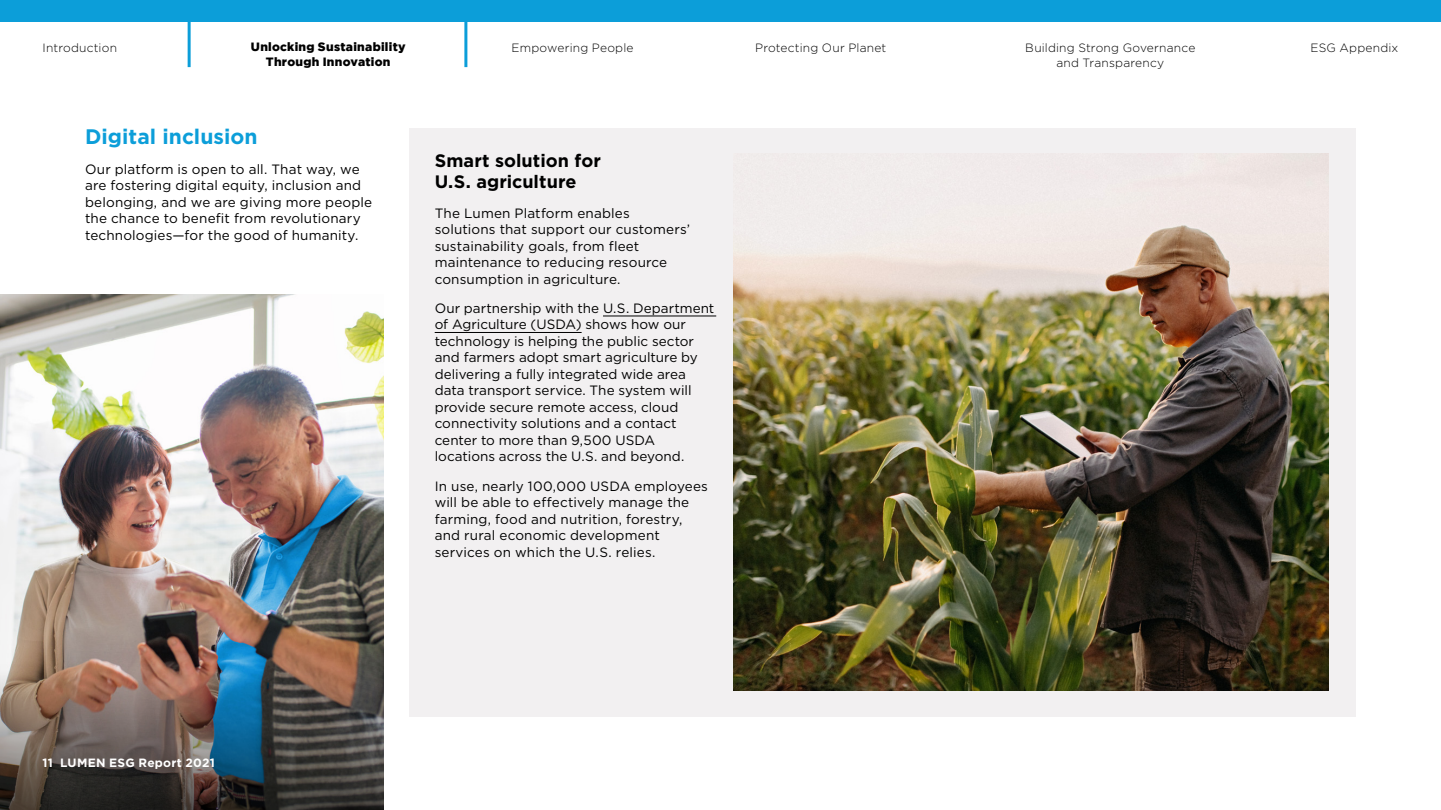
<style>
.page{position:relative;width:1441px;height:810px;background:#fff}
.page>*{position:absolute;margin:0;border:0;box-sizing:border-box;transform-origin:0 0}
.t1{font:700 21px "Gotham";letter-spacing:.005em;color:#0c9ed9}
.t2{font:700 18px/21px "Gotham";letter-spacing:.005em;color:#000}
.t3{font:13.5px/16.5px "Gotham";letter-spacing:.005em;color:#000}
.t4{font:300 12px/15px "Gotham";letter-spacing:.015em;color:#000;text-align:center}
.t5{font:900 12px/15px "Gotham";letter-spacing:.025em;color:#000;text-align:center}
.t6{font:700 12px "Gotham";letter-spacing:.02em;color:#fff}
</style>
<div class="page">
<img style="left:0;top:294px;width:383px;height:370px">
<img style="left:0;top:664px;width:383px;height:146px">
<div style="left:409px;top:128px;width:946px;height:588px;background:#f2f0f1"></div>
<hr style="left:603px;top:316px;width:113px;height:1px;background:#000">
<hr style="left:434px;top:332px;width:147px;height:1px;background:#000">
<img style="left:733px;top:153px;width:595px;height:538px">
<div style="left:0;top:0;width:1440px;height:21px;background:#0c9ed9"></div>
<hr style="left:188px;top:0;width:3px;height:67px;background:#0c9ed9">
<hr style="left:464px;top:0;width:3px;height:67px;background:#0c9ed9">
<p class="t4" style="left:43px;top:40px;width:76px">Introduction</p>
<p class="t5" style="left:251px;top:39px;width:156px">Unlocking Sustainability<br>Through Innovation</p>
<p class="t4" style="left:511px;top:40px;width:123px">Empowering People</p>
<p class="t4" style="left:755px;top:40px;width:133px">Protecting Our Planet</p>
<p class="t4" style="left:1025px;top:40px;width:171px">Building Strong Governance and Transparency</p>
<p class="t4" style="left:1310px;top:40px;width:89px">ESG Appendix</p>
<h1 class="t1" style="left:85px;top:123px;width:174px">Digital inclusion</h1>
<p class="t3" style="left:85px;top:160px;width:289px">Our platform is open to all. That way, we are fostering digital equity, inclusion and belonging, and we are giving more people the chance to benefit from revolutionary technologies—for the good of humanity.</p>
<h2 class="t2" style="left:434px;top:150px;width:168px">Smart solution for<br>U.S. agriculture</h2>
<p class="t3" style="left:434px;top:204px;width:257px">The Lumen Platform enables solutions that support our customers’ sustainability goals, from fleet maintenance to reducing resource consumption in agriculture.</p>
<p class="t3" style="left:434px;top:300px;width:281px">Our partnership with the U.S. Department of Agriculture (USDA) shows how our technology is helping the public sector and farmers adopt smart agriculture by delivering a fully integrated wide area data transport service. The system will provide secure remote access, cloud connectivity solutions and a contact center to more than 9,500 USDA locations across the U.S. and beyond.</p>
<p class="t3" style="left:434px;top:477px;width:275px">In use, nearly 100,000 USDA employees will be able to effectively manage the farming, food and nutrition, forestry, and rural economic development services on which the U.S. relies.</p>
<p class="t6" style="left:43px;top:755px;width:174px">11 LUMEN ESG Report 2021</p>
</div>
